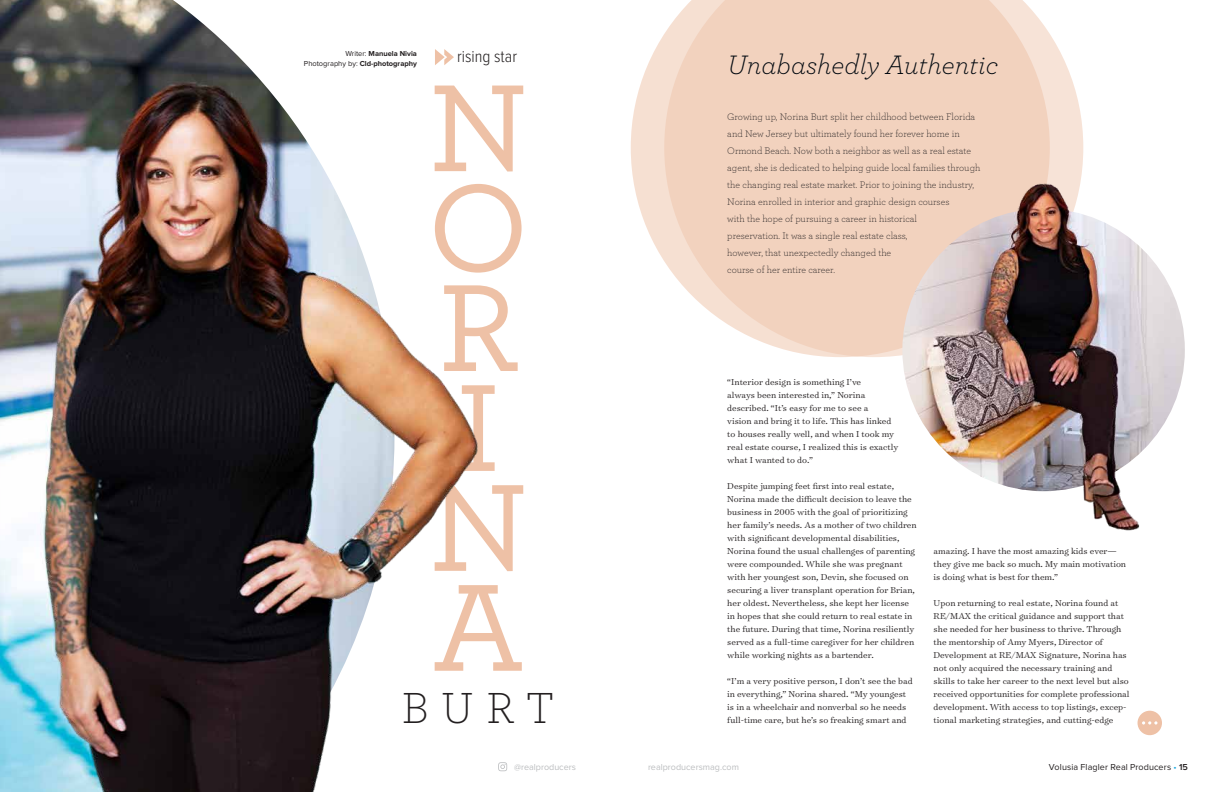
<style>
.page{position:relative;width:1224px;height:792px;background:#fff}
.page>*{position:absolute;margin:0;border:0;box-sizing:border-box;transform-origin:0 0}
.t1{font:500 130.1px/99.9px "Archer Pro";color:#eec1a6}
.t2{font:300 45.6px "Archer Pro";color:#231f20}
.t3{font:italic 300 28px "Archer Pro";color:#00070e}
.t4{font:300 17px "Proxima Nova Cond";color:#231f20}
.t5{font:300 10px/17px "Archer Pro";color:#231f20}
.t6{font:300 9.8px/13px "Surveyor Text";color:#231f20}
.t7{font:9px "Proxima Nova";color:#bcbec0}
.t8{font:9px "Proxima Nova";letter-spacing:.01em;color:#231f20}
.t9{font:700 7.5px/10px "Proxima Nova";color:#231f20;text-align:right}
.s1{font-weight:400}
.s2{color:#19a8e0}
.s3{font-weight:600}
</style>
<div class="page">
<svg style="left:504px;top:762px;width:3px;height:9px"></svg>
<svg style="left:631px;top:35px;width:33px;height:226px;fill:#f6e0d2"></svg>
<svg style="left:664px;top:0;width:419px;height:357px;background:#f3d6c4"></svg>
<img style="left:0;top:0;width:230px;height:48px">
<img style="left:0;top:48px;width:504px;height:744px">
<svg style="left:435px;top:49px;width:19px;height:16px"></svg>
<img style="left:902px;top:209px;width:283px;height:282px;border-radius:141px">
<img style="left:991px;top:170px;width:118px;height:114px">
<img style="left:1058px;top:377px;width:93px;height:154px">
<div style="left:1138px;top:711px;width:24px;height:24px;background:#eec1a6;border-radius:50%"></div>
<svg style="left:1142px;top:721px;width:16px;height:4px"></svg>
<p class="t9" style="left:304px;top:49px;width:115px"><span class="s1">Writer:</span> Manuela Nivia<br><span class="s1">Photography by:</span> Cld-photography</p>
<h3 class="t4" style="left:457px;top:49px;width:61px">rising star</h3>
<h1 class="t1" style="left:428px;top:71px;width:103px">N<br>O<br>R<br>I<br>N<br>A</h1>
<h2 class="t2" style="left:402px;top:678px;width:154px">BURT</h2>
<h3 class="t3" style="left:727px;top:45px;width:272px">Unabashedly Authentic</h3>
<p class="t5" style="left:727px;top:108px;width:255px">Growing up, Norina Burt split her childhood between Florida and New Jersey but ultimately found her forever home in Ormond Beach. Now both a neighbor as well as a real estate agent, she is dedicated to helping guide local families through the changing real estate market. Prior to joining the industry, Norina enrolled in interior and graphic design courses<br>with the hope of pursuing a career in historical<br>preservation. It was a single real estate class,<br>however, that unexpectedly changed the<br>course of her entire career.</p>
<p class="t6" style="left:727px;top:375px;width:173px">“Interior design is something I’ve<br>always been interested in,” Norina described. “It’s easy for me to see a<br>vision and bring it to life. This has linked to houses really well, and when I took my real estate course, I realized this is exactly what I wanted to do.”</p>
<p class="t6" style="left:727px;top:479px;width:191px">Despite jumping feet first into real estate, Norina made the difficult decision to leave the business in 2005 with the goal of prioritizing her family’s needs. As a mother of two children with significant developmental disabilities, Norina found the usual challenges of parenting were compounded. While she was pregnant with her youngest son, Devin, she focused on securing a liver transplant operation for Brian, her oldest. Nevertheless, she kept her license in hopes that she could return to real estate in the future. During that time, Norina resiliently served as a full-time caregiver for her children while working nights as a bartender.</p>
<p class="t6" style="left:727px;top:674px;width:187px">“I’m a very positive person, I don’t see the bad in everything,” Norina shared. “My youngest is in a wheelchair and nonverbal so he needs full-time care, but he’s so freaking smart and</p>
<p class="t6" style="left:934px;top:544px;width:194px">amazing. I have the most amazing kids ever— they give me back so much. My main motivation is doing what is best for them.”</p>
<p class="t6" style="left:934px;top:596px;width:198px">Upon returning to real estate, Norina found at RE/MAX the critical guidance and support that she needed for her business to thrive. Through the mentorship of Amy Myers, Director of Development at RE/MAX Signature, Norina has not only acquired the necessary training and skills to take her career to the next level but also received opportunities for complete professional development. With access to top listings, excep&shy;tional marketing strategies, and cutting-edge</p>
<p class="t7" style="left:514px;top:762px;width:63px">@realproducers</p>
<p class="t7" style="left:648px;top:762px;width:92px">realproducersmag.com</p>
<p class="t8" style="left:1049px;top:762px;width:141px">Volusia Flagler Real Producers <span class="s2">•</span> <span class="s3">15</span></p>
</div>
